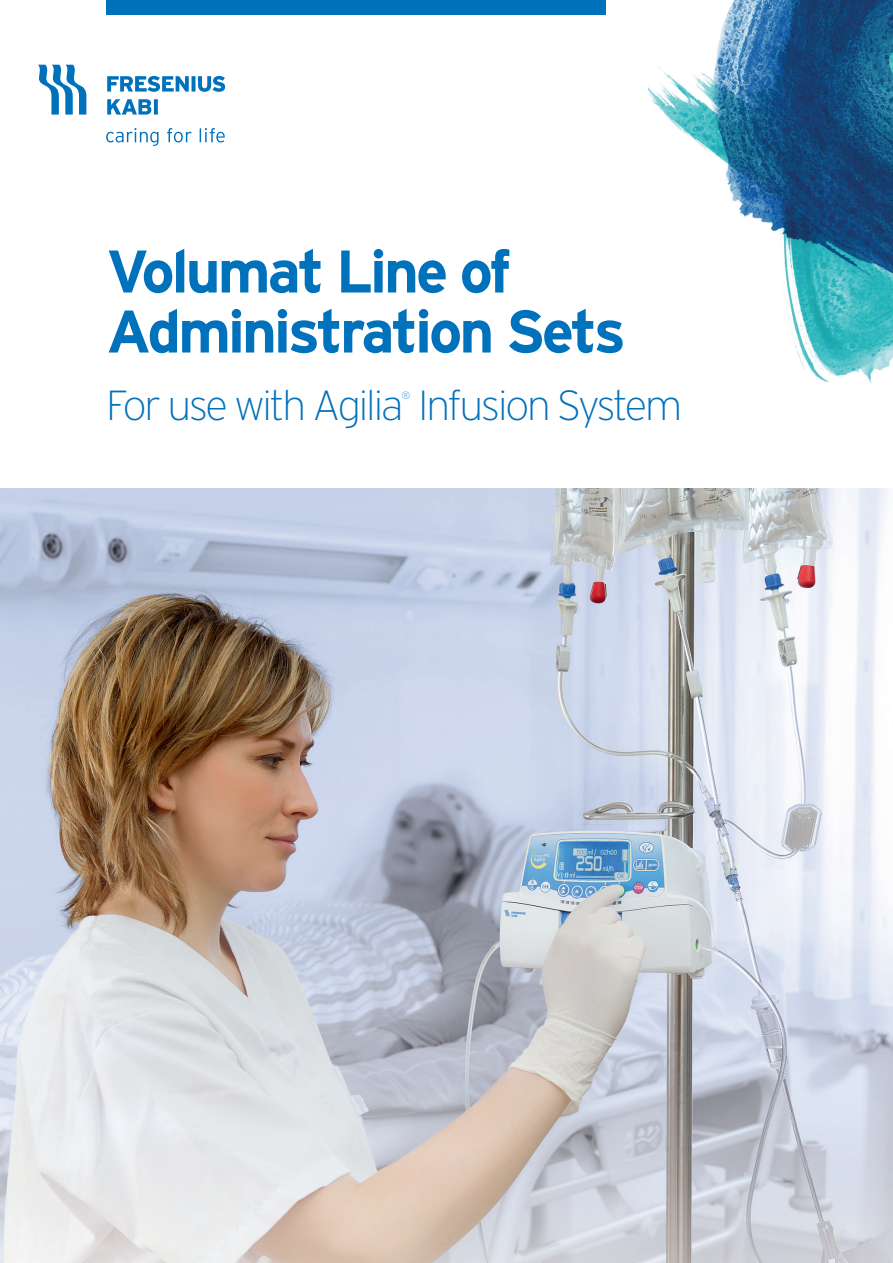
<style>
.page{position:relative;width:893px;height:1263px;background:#fff}
.page>*{position:absolute;margin:0;border:0;box-sizing:border-box;transform-origin:0 0}
.t1{font:700 60px/60px "Interstate";letter-spacing:-.05em;color:#0071bb}
.t2{font:200 42px "Interstate";letter-spacing:-.05em;color:#0071bb}
.t3{font:200 10.5px "Interstate";color:#0071bb}
</style>
<div class="page">
<svg style="left:38px;top:65px;width:48px;height:50px"></svg>
<svg style="left:107px;top:99px;width:51px;height:16px"></svg>
<svg style="left:107px;top:76px;width:118px;height:16px"></svg>
<svg style="left:106px;top:128px;width:119px;height:18px"></svg>
<div style="left:106px;top:0;width:500px;height:15px;background:#0071bb"></div>
<img style="left:0;top:489px;width:893px;height:774px">
<img style="left:648px;top:0;width:245px;height:384px">
<p class="t1" style="left:106px;top:241px;width:521px">Volumat Line of<br>Administration Sets</p>
<p class="t2" style="left:106px;top:382px;width:577px">For use with Agilia Infusion System</p>
<p class="t3" style="left:401px;top:390px;width:10px">®</p>
</div>
